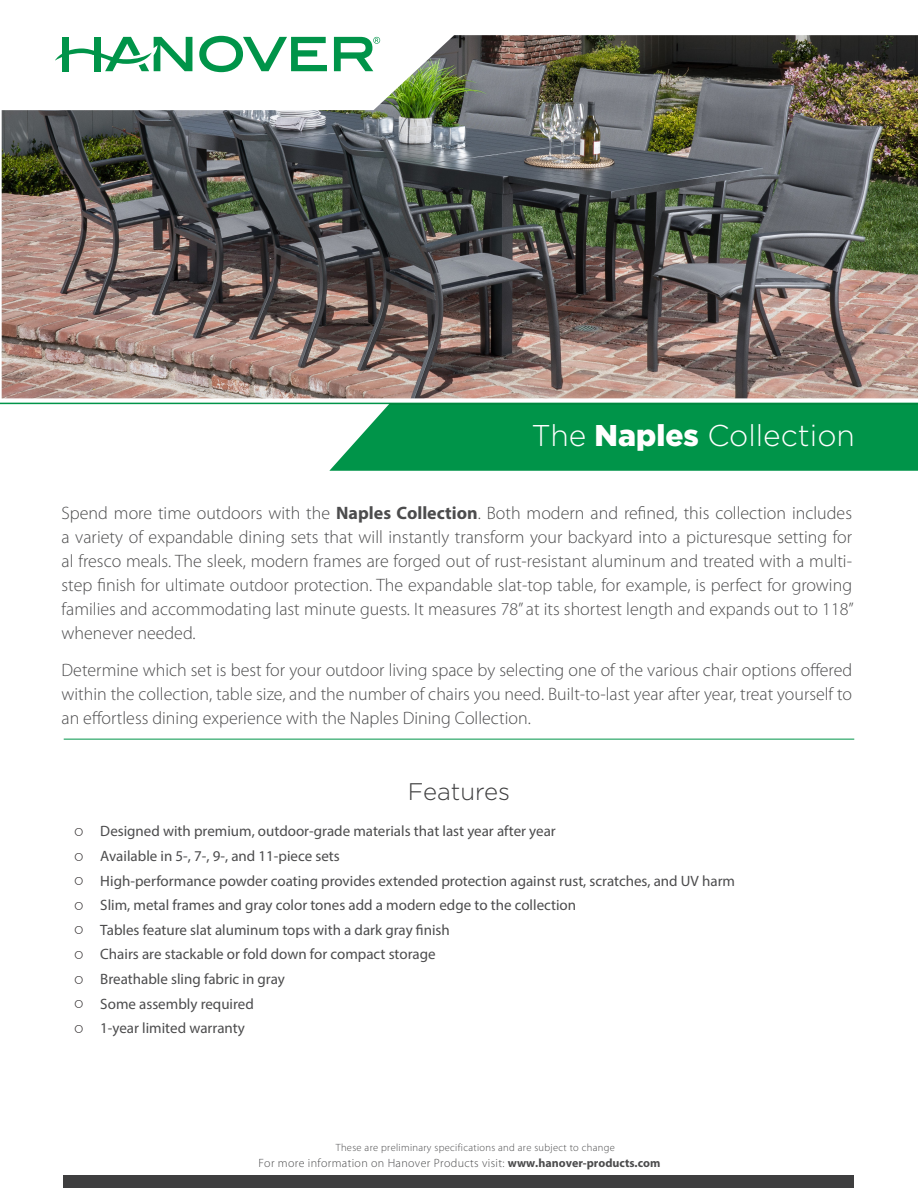
<style>
.page{position:relative;width:918px;height:1188px;background:#fff}
.page>*{position:absolute;margin:0;border:0;box-sizing:border-box;transform-origin:0 0}
.t1{font:300 30px "Gotham";color:#fff}
.t2{font:300 24px "Gotham";color:#3e3e3f}
.t3{font:300 18px/24px "Myriad Pro";color:#4c4c4d;text-align:justify}
.t4{font:18px "Andale Mono";color:#231f20}
.t5{font:15px "Myriad Pro";color:#4c4c4d}
.t6{font:300 12px "Myriad Pro";letter-spacing:.03em;color:#4c4c4d}
.t7{font:300 10.5px "Myriad Pro";letter-spacing:.03em;color:#4c4c4d}
.s1{font-weight:900}
.s2{font-weight:700}
</style>
<div class="page">
<div style="left:64px;top:1176px;width:790px;height:12px;background:#3e3e3f"></div>
<hr style="left:0;top:403px;width:918px;height:1px;background:#009449">
<hr style="left:64px;top:739px;width:790px;height:1px;background:#009449">
<img style="left:2px;top:35px;width:916px;height:363px">
<svg style="left:329px;top:404px;width:589px;height:67px;background:#0d9952"></svg>
<p class="t1" style="left:532px;top:417px;width:325px">The <span class="s1">Naples</span> Collection</p>
<p class="t3" style="left:62px;top:501px;width:794px">Spend more time outdoors with the <span class="s2">Naples Collection</span>. Both modern and refined, this collection includes a variety of expandable dining sets that will instantly transform your backyard into a picturesque setting for al fresco meals. The sleek, modern frames are forged out of rust-resistant aluminum and treated with a multi&shy;step finish for ultimate outdoor protection. The expandable slat-top table, for example, is perfect for growing families and accommodating last minute guests. It measures 78” at its shortest length and expands out to 118” whenever needed.</p>
<p class="t3" style="left:62px;top:658px;width:792px">Determine which set is best for your outdoor living space by selecting one of the various chair options offered within the collection, table size, and the number of chairs you need. Built-to-last year after year, treat yourself to an effortless dining experience with the Naples Dining Collection.</p>
<p class="t2" style="left:408px;top:776px;width:104px">Features</p>
<p class="t4" style="left:74px;top:819px;width:12px">○</p>
<p class="t5" style="left:100px;top:822px;width:457px">Designed with premium, outdoor-grade materials that last year after year</p>
<p class="t4" style="left:74px;top:844px;width:12px">○</p>
<p class="t5" style="left:100px;top:847px;width:241px">Available in 5-, 7-, 9-, and 11-piece sets</p>
<p class="t4" style="left:74px;top:868px;width:12px">○</p>
<p class="t5" style="left:100px;top:871px;width:636px">High-performance powder coating provides extended protection against rust, scratches, and UV harm</p>
<p class="t4" style="left:74px;top:893px;width:12px">○</p>
<p class="t5" style="left:100px;top:896px;width:477px">Slim, metal frames and gray color tones add a modern edge to the collection</p>
<p class="t4" style="left:74px;top:918px;width:12px">○</p>
<p class="t5" style="left:100px;top:921px;width:351px">Tables feature slat aluminum tops with a dark gray finish</p>
<p class="t4" style="left:74px;top:942px;width:12px">○</p>
<p class="t5" style="left:100px;top:945px;width:337px">Chairs are stackable or fold down for compact storage</p>
<p class="t4" style="left:74px;top:967px;width:12px">○</p>
<p class="t5" style="left:100px;top:970px;width:186px">Breathable sling fabric in gray</p>
<p class="t4" style="left:74px;top:991px;width:12px">○</p>
<p class="t5" style="left:100px;top:994px;width:155px">Some assembly required</p>
<p class="t4" style="left:74px;top:1016px;width:12px">○</p>
<p class="t5" style="left:100px;top:1019px;width:146px">1-year limited warranty</p>
<p class="t7" style="left:336px;top:1141px;width:281px">These are preliminary specifications and are subject to change</p>
<p class="t6" style="left:258px;top:1156px;width:404px">For more information on Hanover Products visit: <span class="s2">www.hanover-products.com</span></p>
</div>
